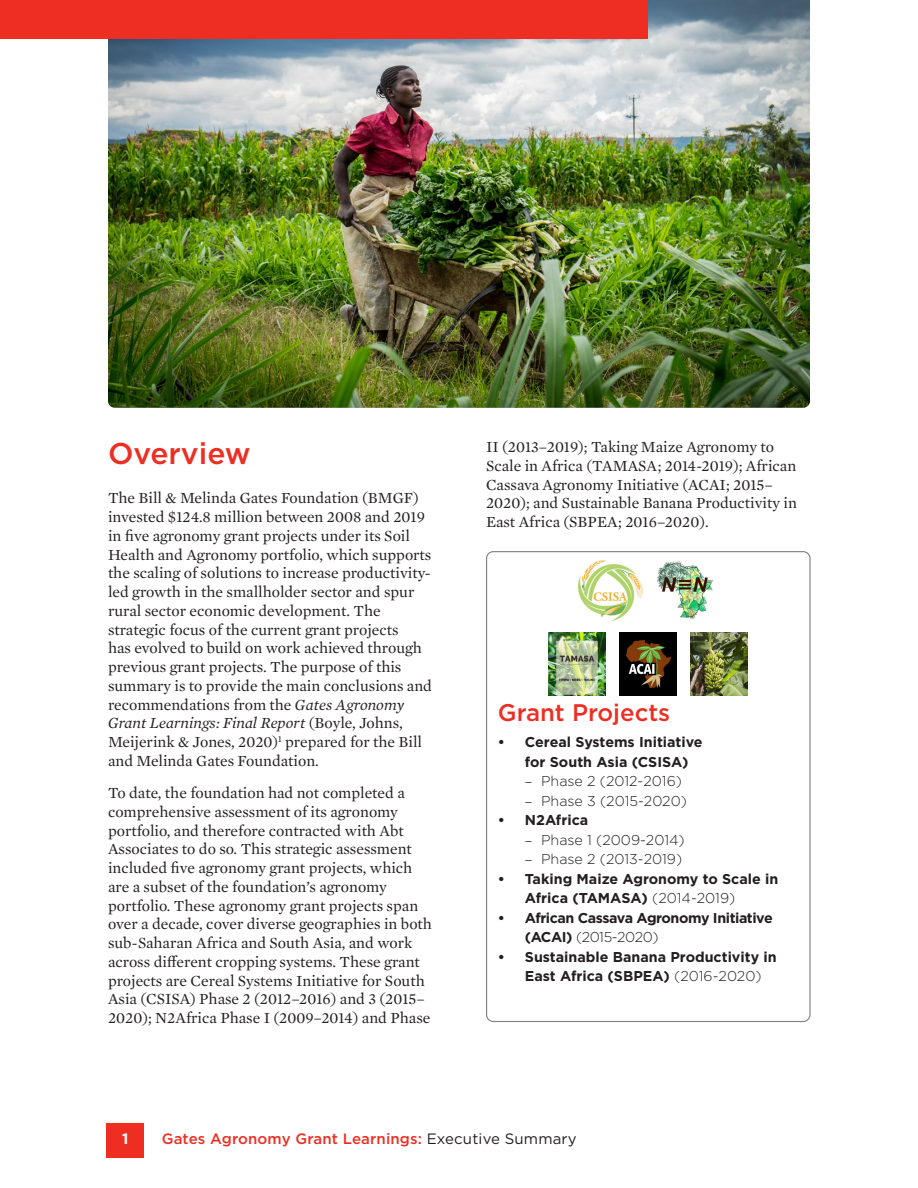
<style>
.page{position:relative;width:918px;height:1188px;background:#fff}
.page>*{position:absolute;margin:0;border:0;box-sizing:border-box;transform-origin:0 0}
.Heading_1{font:500 30px "Gotham";color:#ee2e22}
.Header_1{font:500 24px "Gotham";color:#ee2e22}
.Body_Text{font:15.75px/18.8px "Mercury Text G1";color:#231f20}
.t1{font:500 15px "Gotham";letter-spacing:.01em;color:#ee2e22}
.t2{font:700 15px "Gotham";color:#fff}
.t3{font:700 14.25px/19.5px "Gotham";color:#231f20}
.t4{font:300 14.25px "Gotham";color:#231f20}
.t5{font:700 14.25px/19.5px "Gotham";letter-spacing:-.03em;color:#231f20}
.s1{font-style:italic}
.s2{font-family:"Mercury Text G1";font-weight:400}
.s3{font-weight:300}
.s4{font-weight:400;color:#231f20}
</style>
<div class="page">
<div style="left:107px;top:1123px;width:37px;height:35px;background:#ee2e22"></div>
<img style="left:108px;top:0;width:702px;height:408px">
<div style="left:486px;top:551px;width:325px;height:471px;border:1px solid #7f7f7f;border-radius:7px"></div>
<img style="left:579px;top:560px;width:64px;height:60px">
<img style="left:657px;top:561px;width:57px;height:58px">
<img style="left:548px;top:633px;width:58px;height:63px">
<img style="left:619px;top:633px;width:58px;height:63px">
<img style="left:690px;top:633px;width:58px;height:63px">
<div style="left:0;top:0;width:648px;height:38px;background:#ee2e22"></div>
<p class="Heading_1" style="left:108px;top:434px;width:144px">Overview</p>
<p class="Body_Text" style="left:108px;top:488px;width:326px">The Bill &amp; Melinda Gates Foundation (BMGF) invested $124.8 million between 2008 and 2019 in five agronomy grant projects under its Soil Health and Agronomy portfolio, which supports the scaling of solutions to increase productivity&shy;led growth in the smallholder sector and spur rural sector economic development. The strategic focus of the current grant projects<br>has evolved to build on work achieved through previous grant projects. The purpose of this summary is to provide the main conclusions and recommendations from the <span class="s1">Gates Agronomy Grant Learnings: Final Report</span> (Boyle, Johns, Meijerink &amp; Jones, 2020)<sup>1</sup> prepared for the Bill and Melinda Gates Foundation.</p>
<p class="Body_Text" style="left:108px;top:783px;width:325px">To date, the foundation had not completed a comprehensive assessment of its agronomy portfolio, and therefore contracted with Abt Associates to do so. This strategic assessment included five agronomy grant projects, which are a subset of the foundation’s agronomy portfolio. These agronomy grant projects span over a decade, cover diverse geographies in both sub-Saharan Africa and South Asia, and work across different cropping systems. These grant projects are Cereal Systems Initiative for South Asia (CSISA) Phase 2 (2012–2016) and 3 (2015– 2020); N2Africa Phase I (2009–2014) and Phase</p>
<p class="Body_Text" style="left:486px;top:437px;width:313px">II (2013–2019); Taking Maize Agronomy to Scale in Africa (TAMASA; 2014-2019); African Cassava Agronomy Initiative (ACAI; 2015– 2020); and Sustainable Banana Productivity in East Africa (SBPEA; 2016–2020).</p>
<p class="Header_1" style="left:498px;top:697px;width:174px">Grant Projects</p>
<p class="t3" style="left:525px;top:732px;width:179px;text-indent:-27px">• Cereal Systems Initiative for South Asia (CSISA)</p>
<p class="t4" style="left:525px;top:772px;width:159px"><span class="s2">–</span> Phase 2 (2012-2016)</p>
<p class="t4" style="left:525px;top:792px;width:164px"><span class="s2">–</span> Phase 3 (2015-2020)</p>
<p class="t3" style="left:498px;top:810px;width:92px">• N2Africa</p>
<p class="t4" style="left:525px;top:831px;width:161px"><span class="s2">–</span> Phase 1 (2009-2014)</p>
<p class="t4" style="left:525px;top:850px;width:159px"><span class="s2">–</span> Phase 2 (2013-2019)</p>
<p class="t3" style="left:525px;top:869px;width:255px;text-indent:-27px">• Taking Maize Agronomy to Scale in<br>Africa (TAMASA) <span class="s3">(2014-2019)</span></p>
<p class="t5" style="left:525px;top:908px;width:249px;text-indent:-27px">• African Cassava Agronomy Initiative (ACAI) <span class="s3">(2015-2020)</span></p>
<p class="t3" style="left:525px;top:947px;width:253px;text-indent:-27px">• Sustainable Banana Productivity in<br>East Africa (SBPEA) <span class="s3">(2016-2020)</span></p>
<p class="t2" style="left:122px;top:1129px;width:8px">1</p>
<p class="t1" style="left:162px;top:1129px;width:417px">Gates Agronomy Grant Learnings: <span class="s4">Executive Summary</span></p>
</div>
